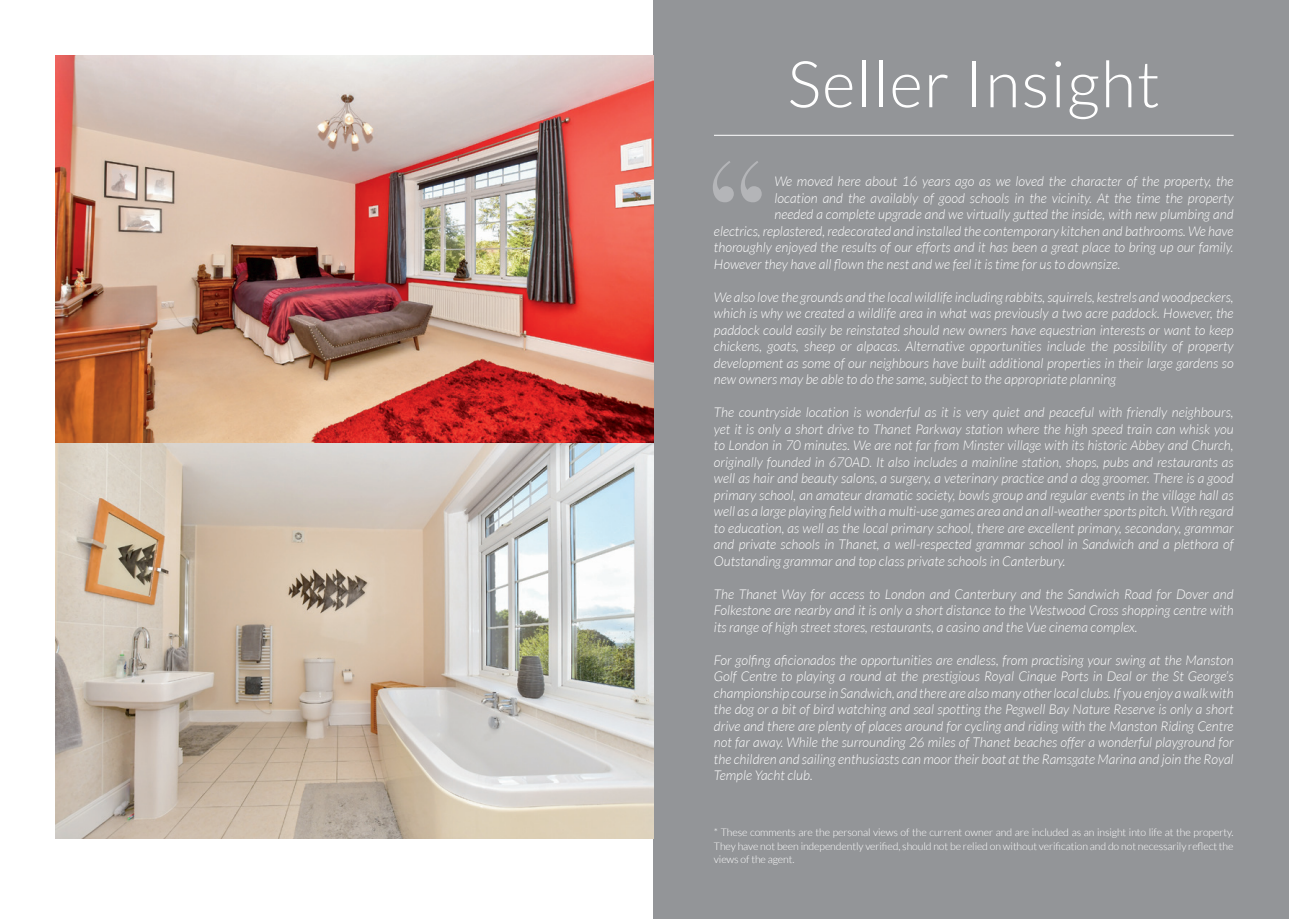
<style>
.page{position:relative;width:1289px;height:919px;background:#fff}
.page>*{position:absolute;margin:0;border:0;box-sizing:border-box;transform-origin:0 0}
.t1{font:300 64.5px "Lato";letter-spacing:.02em;color:#fff}
.t2{font:italic 300 13.5px/16.5px "Lato";color:#fff;text-align:justify}
.t3{font:300 10.5px/13.5px "Lato";letter-spacing:-.01em;color:#fff;text-align:justify}
</style>
<div class="page">
<div style="left:653px;top:0;width:635px;height:918px;background:#939598"></div>
<hr style="left:714px;top:135px;width:519px;height:1px;background:#fff">
<svg style="left:713px;top:161px;width:48px;height:41px"></svg>
<img style="left:55px;top:55px;width:598px;height:388px">
<img style="left:55px;top:443px;width:598px;height:395px">
<h1 class="t1" style="left:787px;top:49px;width:374px">Seller Insight</h1>
<p class="t2" style="left:774px;top:173px;width:460px">We moved here about 16 years ago as we loved the character of the property, the</p>
<p class="t2" style="left:774px;top:190px;width:460px">location and the availably of good schools in the vicinity. At the time the property</p>
<p class="t2" style="left:774px;top:206px;width:460px">needed a complete upgrade and we virtually gutted the inside, with new plumbing and</p>
<p class="t2" style="left:714px;top:223px;width:521px">electrics, replastered, redecorated and installed the contemporary kitchen and bathrooms. We have</p>
<p class="t2" style="left:714px;top:239px;width:521px">thoroughly enjoyed the results of our efforts and it has been a great place to bring up our family.</p>
<p class="t2" style="left:714px;top:256px;width:408px">However they have all flown the nest and we feel it is time for us to downsize.</p>
<p class="t2" style="left:714px;top:289px;width:521px">We also love the grounds and the local wildlife including rabbits, squirrels, kestrels and woodpeckers, which is why we created a wildlife area in what was previously a two acre paddock. However, the paddock could easily be reinstated should new owners have equestrian interests or want to keep chickens, goats, sheep or alpacas. Alternative opportunities include the possibility of property development as some of our neighbours have built additional properties in their large gardens so new owners may be able to do the same, subject to the appropriate planning</p>
<p class="t2" style="left:714px;top:404px;width:521px">The countryside location is wonderful as it is very quiet and peaceful with friendly neighbours, yet it is only a short drive to Thanet Parkway station where the high speed train can whisk you to London in 70 minutes. We are not far from Minster village with its historic Abbey and Church, originally founded in 670AD. It also includes a mainline station, shops, pubs and restaurants as well as hair and beauty salons, a surgery, a veterinary practice and a dog groomer. There is a good primary school, an amateur dramatic society, bowls group and regular events in the village hall as well as a large playing field with a multi-use games area and an all-weather sports pitch. With regard to education, as well as the local primary school, there are excellent primary, secondary, grammar and private schools in Thanet, a well-respected grammar school in Sandwich and a plethora of Outstanding grammar and top class private schools in Canterbury.</p>
<p class="t2" style="left:714px;top:586px;width:521px">The Thanet Way for access to London and Canterbury and the Sandwich Road for Dover and Folkestone are nearby and it is only a short distance to the Westwood Cross shopping centre with its range of high street stores, restaurants, a casino and the Vue cinema complex.</p>
<p class="t2" style="left:714px;top:652px;width:521px">For golfing aficionados the opportunities are endless, from practising your swing at the Manston Golf Centre to playing a round at the prestigious Royal Cinque Ports in Deal or the St George’s championship course in Sandwich, and there are also many other local clubs. If you enjoy a walk with the dog or a bit of bird watching and seal spotting the Pegwell Bay Nature Reserve is only a short drive and there are plenty of places around for cycling and riding with the Manston Riding Centre not far away. While the surrounding 26 miles of Thanet beaches offer a wonderful playground for the children and sailing enthusiasts can moor their boat at the Ramsgate Marina and join the Royal Temple Yacht club.</p>
<p class="t3" style="left:714px;top:825px;width:521px">* These comments are the personal views of the current owner and are included as an insight into life at the property.<br>They have not been independently verified, should not be relied on without verification and do not necessarily reflect the views of the agent.</p>
</div>
